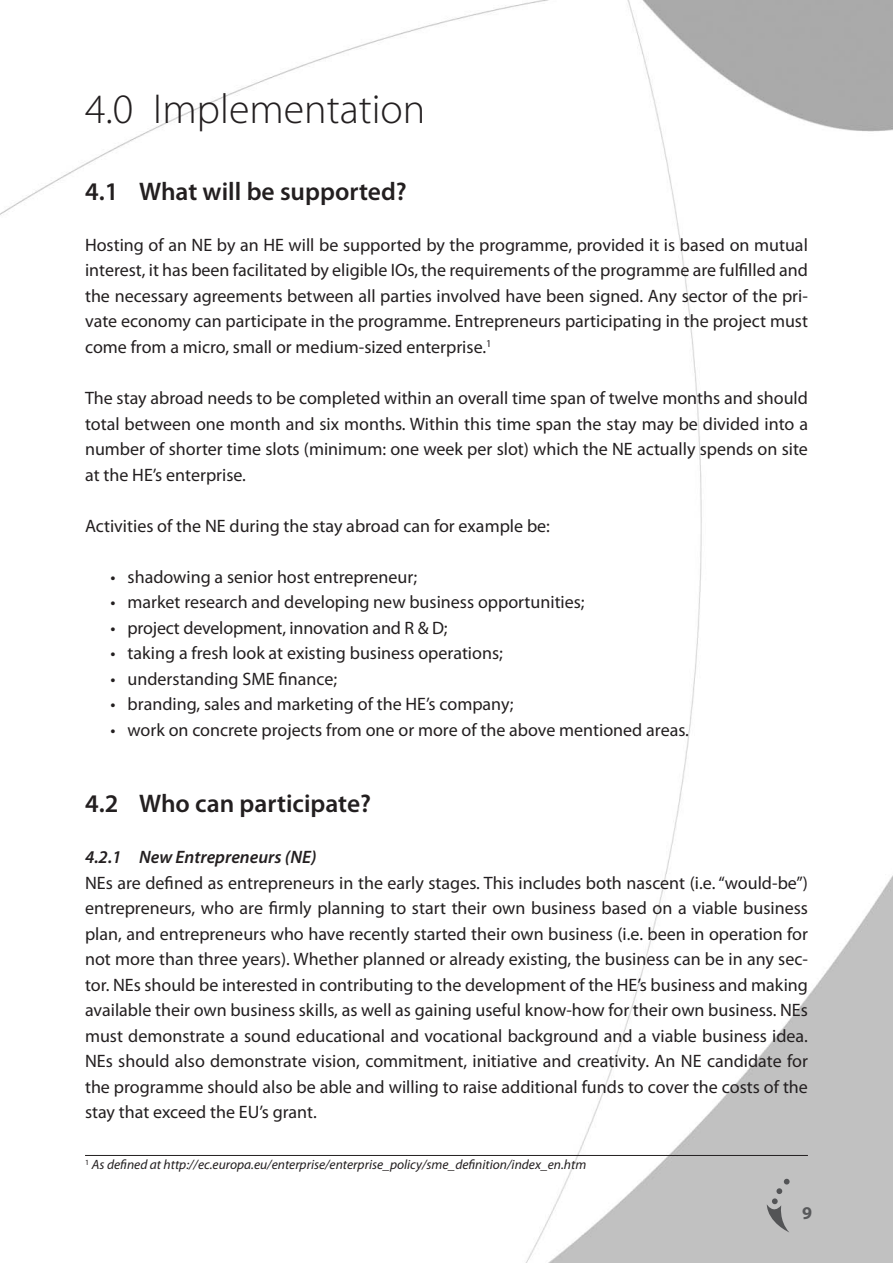
<style>
.page{position:relative;width:893px;height:1263px;background:#fff}
.page>*{position:absolute;margin:0;border:0;box-sizing:border-box;transform-origin:0 0}
.t1{font:300 42px "Myriad Pro";color:#231f20}
.t2{font:600 25.5px "Myriad Pro";color:#231f20}
.t3{font:18px/25.5px "Myriad Pro";color:#231f20;text-align:justify}
.t4{font:italic 600 18px "Myriad Pro";color:#231f20}
.t5{font:700 18px "Myriad Pro";color:#58595b}
.t6{font:italic 13.5px "Myriad Pro";color:#231f20}
</style>
<div class="page">
<img style="left:0;top:0;width:893px;height:1263px">
<svg style="left:767px;top:1179px;width:23px;height:53px"></svg>
<hr style="left:85px;top:1155px;width:723px;height:1px;background:#231f20">
<h1 class="t1" style="left:85px;top:93px;width:342px">4.0 Implementation</h1>
<h2 class="t2" style="left:85px;top:182px;width:323px">4.1 What will be supported?</h2>
<p class="t3" style="left:85px;top:234px;width:724px">Hosting of an NE by an HE will be supported by the programme, provided it is based on mutual interest, it has been facilitated by eligible IOs, the requirements of the programme are fulfilled and the necessary agreements between all parties involved have been signed. Any sector of the pri&shy;vate economy can participate in the programme. Entrepreneurs participating in the project must come from a micro, small or medium-sized enterprise.<sup>1</sup></p>
<p class="t3" style="left:85px;top:387px;width:724px">The stay abroad needs to be completed within an overall time span of twelve months and should total between one month and six months. Within this time span the stay may be divided into a number of shorter time slots (minimum: one week per slot) which the NE actually spends on site at the HE’s enterprise.</p>
<p class="t3" style="left:85px;top:515px;width:466px">Activities of the NE during the stay abroad can for example be:</p>
<p class="t3" style="left:111px;top:566px;width:308px">• shadowing a senior host entrepreneur;</p>
<p class="t3" style="left:111px;top:591px;width:476px">• market research and developing new business opportunities;</p>
<p class="t3" style="left:111px;top:617px;width:338px">• project development, innovation and R &amp; D;</p>
<p class="t3" style="left:111px;top:642px;width:394px">• taking a fresh look at existing business operations;</p>
<p class="t3" style="left:111px;top:668px;width:228px">• understanding SME finance;</p>
<p class="t3" style="left:111px;top:693px;width:405px">• branding, sales and marketing of the HE’s company;</p>
<p class="t3" style="left:111px;top:719px;width:580px">• work on concrete projects from one or more of the above mentioned areas.</p>
<h2 class="t2" style="left:85px;top:794px;width:288px">4.2 Who can participate?</h2>
<p class="t4" style="left:85px;top:850px;width:233px">4.2.1 New Entrepreneurs (NE)</p>
<p class="t3" style="left:85px;top:872px;width:724px">NEs are defined as entrepreneurs in the early stages. This includes both nascent (i.e. “would-be”) entrepreneurs, who are firmly planning to start their own business based on a viable business plan, and entrepreneurs who have recently started their own business (i.e. been in operation for not more than three years). Whether planned or already existing, the business can be in any sec&shy;tor. NEs should be interested in contributing to the development of the HE’s business and making available their own business skills, as well as gaining useful know-how for their own business. NEs must demonstrate a sound educational and vocational background and a viable business idea.<br>NEs should also demonstrate vision, commitment, initiative and creativity. An NE candidate for the programme should also be able and willing to raise additional funds to cover the costs of the stay that exceed the EU’s grant.</p>
<p class="t6" style="left:85px;top:1160px;width:503px"><sup>1</sup> As defined at http://ec.europa.eu/enterprise/enterprise_policy/sme_definition/index_en.htm</p>
<p class="t5" style="left:802px;top:1206px;width:11px">9</p>
</div>
